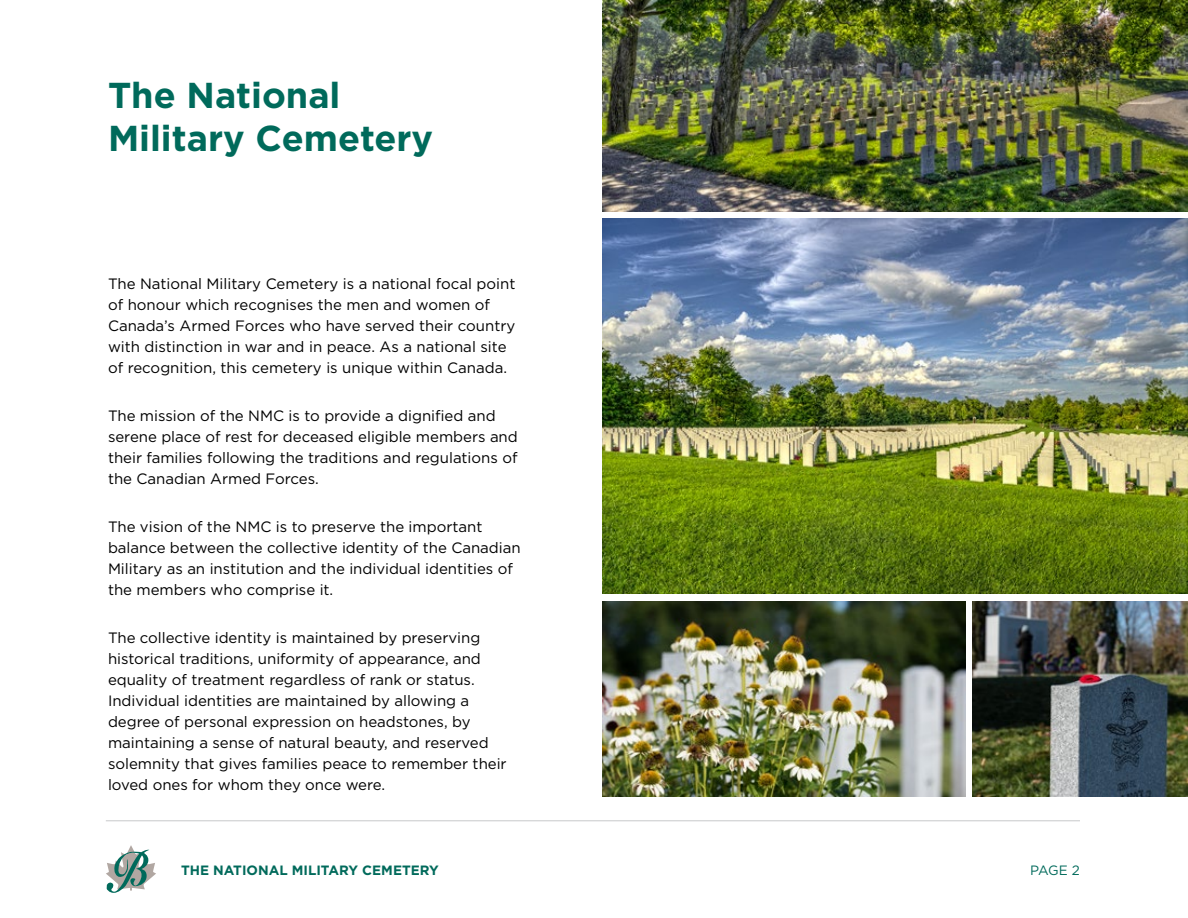
<style>
.page{position:relative;width:1188px;height:918px;background:#fff}
.page>*{position:absolute;margin:0;border:0;box-sizing:border-box;transform-origin:0 0}
.t1{font:700 36px/43.5px "Gotham";color:#006a5b}
.t2{font:15px/21px "Gotham";color:#000}
.t3{font:700 13.5px "Gotham";color:#006a5b}
.t4{font:13.5px "Gotham";color:#006a5b}
</style>
<div class="page">
<svg style="left:106px;top:845px;width:50px;height:48px"></svg>
<hr style="left:106px;top:820px;width:974px;height:1px;background:#c7c8ca">
<img style="left:603px;top:0;width:585px;height:211px">
<img style="left:972px;top:601px;width:216px;height:195px">
<img style="left:603px;top:601px;width:362px;height:195px">
<img style="left:603px;top:218px;width:585px;height:376px">
<h1 class="t1" style="left:108px;top:72px;width:327px">The National<br>Military Cemetery</h1>
<p class="t2" style="left:108px;top:273px;width:409px">The National Military Cemetery is a national focal point of honour which recognises the men and women of Canada’s Armed Forces who have served their country with distinction in war and in peace. As a national site of recognition, this cemetery is unique within Canada.</p>
<p class="t2" style="left:108px;top:405px;width:411px">The mission of the NMC is to provide a dignified and serene place of rest for deceased eligible members and their families following the traditions and regulations of the Canadian Armed Forces.</p>
<p class="t2" style="left:108px;top:516px;width:414px">The vision of the NMC is to preserve the important balance between the collective identity of the Canadian Military as an institution and the individual identities of the members who comprise it.</p>
<p class="t2" style="left:108px;top:627px;width:400px">The collective identity is maintained by preserving historical traditions, uniformity of appearance, and equality of treatment regardless of rank or status.<br>Individual identities are maintained by allowing a degree of personal expression on headstones, by maintaining a sense of natural beauty, and reserved solemnity that gives families peace to remember their loved ones for whom they once were.</p>
<p class="t3" style="left:181px;top:862px;width:259px">THE NATIONAL MILITARY CEMETERY</p>
<p class="t4" style="left:1030px;top:862px;width:51px">PAGE 2</p>
</div>
